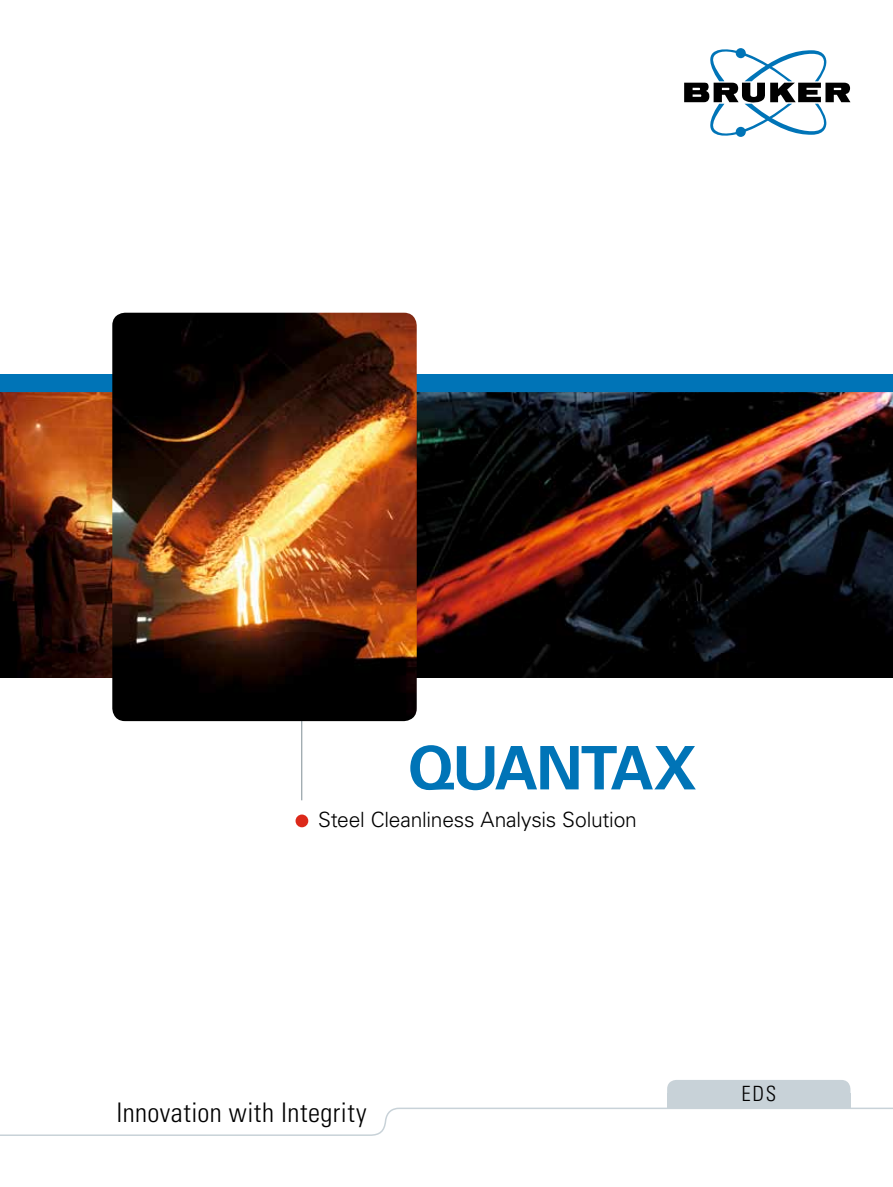
<style>
.page{position:relative;width:893px;height:1187px;background:#fff}
.page>*{position:absolute;margin:0;border:0;box-sizing:border-box;transform-origin:0 0}
.t1{font:700 60px "Univers LT Std";letter-spacing:-.04em;color:#0074b7}
.t2{font:300 condensed 27px "Univers LT Std";letter-spacing:.015em;color:#000}
.t3{font:300 21px "Univers LT Std";letter-spacing:-.01em;color:#000}
.t4{font:300 condensed 21px "Univers LT Std";color:#000}
</style>
<div class="page">
<img style="left:417px;top:392px;width:476px;height:285px">
<img style="left:0;top:392px;width:112px;height:285px">
<hr style="left:301px;top:587px;width:1px;height:213px;background:#808e96">
<div style="left:296px;top:814px;width:12px;height:13px;background:#dc291a;border-radius:50%"></div>
<div style="left:0;top:374px;width:893px;height:18px;background:#0074b7"></div>
<img style="left:112px;top:313px;width:305px;height:408px">
<svg style="left:684px;top:48px;width:166px;height:89px"></svg>
<div style="left:667px;top:1092px;width:183px;height:16px;background:#c8d2d8"></div>
<div style="left:667px;top:1079px;width:183px;height:24px;background:#c8d2d8;border-radius:9px"></div>
<svg style="left:0;top:1106px;width:893px;height:30px"></svg>
<h1 class="t1" style="left:408px;top:733px;width:290px">QUANTAX</h1>
<p class="t3" style="left:318px;top:807px;width:320px">Steel Cleanliness Analysis Solution</p>
<p class="t2" style="left:116px;top:1096px;width:252px">Innovation with Integrity</p>
<p class="t4" style="left:741px;top:1080px;width:36px">EDS</p>
</div>
